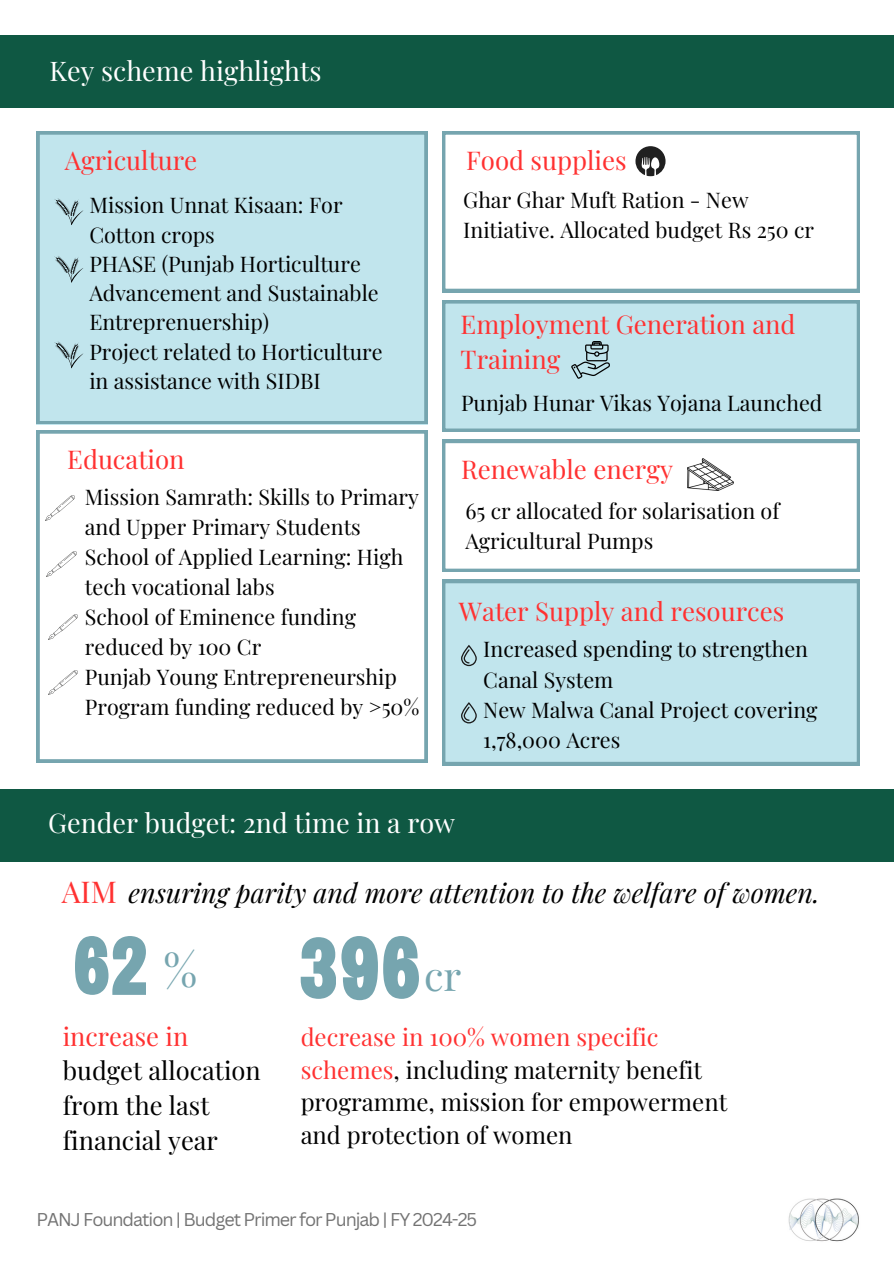
<style>
.page{position:relative;width:894px;height:1264px;background:#fff}
.page>*{position:absolute;margin:0;border:0;box-sizing:border-box;transform-origin:0 0}
.t1{font:45.75px "Playfair Display";color:#76a5af}
.t2{font:40.05px "Playfair Display";color:#76a5af}
.t3{font:30px "Playfair Display";color:#ff3131}
.t4{font:italic 27px "Playfair Display";color:#000}
.t5{font:27px "Playfair Display";color:#fff}
.t6{font:25.8px/35.4px "Playfair Display";color:#ff3131}
.t7{font:25.5px/34.8px "Playfair Display";color:#000}
.t8{font:24px/32.7px "Playfair Display";color:#000}
.t9{font:21.45px/30.2px "Playfair Display";color:#000}
.t10{font:18px "Canva Sans";letter-spacing:-.055em;color:#737373}
.s1{color:#ff3131}
</style>
<div class="page">
<div style="left:0;top:35px;width:893px;height:73px;background:#0f5843"></div>
<img style="left:788px;top:1198px;width:71px;height:44px">
<div style="left:0;top:788px;width:893px;height:73px;background:#0f5843"></div>
<svg style="left:75px;top:936px;width:71px;height:58px"></svg>
<svg style="left:300px;top:936px;width:118px;height:64px"></svg>
<div style="left:36px;top:131px;width:391px;height:293px;background:#c1e5ed"></div>
<svg style="left:442px;top:131px;width:417px;height:161px"></svg>
<svg style="left:442px;top:300px;width:417px;height:132px;background:#bbe0e8"></svg>
<svg style="left:36px;top:430px;width:391px;height:332px"></svg>
<svg style="left:442px;top:440px;width:417px;height:131px"></svg>
<div style="left:442px;top:580px;width:417px;height:185px;background:#c1e5ed"></div>
<svg style="left:54px;top:256px;width:29px;height:27px"></svg>
<svg style="left:54px;top:341px;width:29px;height:27px"></svg>
<svg style="left:54px;top:198px;width:29px;height:27px"></svg>
<img style="left:45px;top:496px;width:29px;height:24px">
<img style="left:47px;top:551px;width:29px;height:25px">
<img style="left:48px;top:614px;width:29px;height:25px">
<img style="left:48px;top:670px;width:29px;height:24px">
<svg style="left:635px;top:146px;width:30px;height:30px"></svg>
<img style="left:687px;top:459px;width:46px;height:31px">
<img style="left:571px;top:341px;width:38px;height:37px">
<svg style="left:461px;top:644px;width:15px;height:22px"></svg>
<svg style="left:461px;top:702px;width:15px;height:21px"></svg>
<p class="t5" style="left:49px;top:52px;width:274px">Key scheme highlights</p>
<p class="t6" style="left:65px;top:142px;width:134px">Agriculture</p>
<h5 class="t9" style="left:89px;top:190px;width:295px;line-height:29.2px">Mission Unnat Kisaan: For<br>Cotton crops<br>PHASE (Punjab Horticulture<br>Advancement and Sustainable<br>Entreprenuership)<br>Project related to Horticulture in assistance with SIDBI</h5>
<p class="t6" style="left:67px;top:440px;width:119px">Education</p>
<p class="t9" style="left:85px;top:480px;width:336px">Mission Samrath: Skills to Primary and Upper Primary Students<br>School of Applied Learning: High tech vocational labs<br>School of Eminence funding reduced by 100 Cr<br>Punjab Young Entrepreneurship<br>Program funding reduced by &gt;50%</p>
<h4 class="t6" style="left:466px;top:142px;width:162px">Food supplies</h4>
<p class="t9" style="left:463px;top:184px;width:352px">Ghar Ghar Muft Ration - New<br>Initiative. Allocated budget Rs 250 cr</p>
<h5 class="t6" style="left:460px;top:305px;width:336px">Employment Generation and<br>Training</h5>
<h4 class="t9" style="left:461px;top:386px;width:363px">Punjab Hunar Vikas Yojana Launched</h4>
<h5 class="t6" style="left:461px;top:450px;width:213px">Renewable energy</h5>
<h3 class="t9" style="left:465px;top:494px;width:315px">65 cr allocated for solarisation of<br>Agricultural Pumps</h3>
<h2 class="t6" style="left:458px;top:592px;width:327px">Water Supply and resources</h2>
<h3 class="t9" style="left:483px;top:633px;width:336px">Increased spending to strengthen<br>Canal System<br>New Malwa Canal Project covering<br>1,78,000 Acres</h3>
<h5 class="t5" style="left:48px;top:803px;width:408px">Gender budget: 2nd time in a row</h5>
<h4 class="t3" style="left:62px;top:870px;width:57px">AIM</h4>
<p class="t4" style="left:129px;top:873px;width:692px">ensuring parity and more attention to the welfare of women.</p>
<p class="t1" style="left:163px;top:937px;width:35px">%</p>
<p class="t2" style="left:424px;top:948px;width:39px">cr</p>
<h5 class="t7" style="left:63px;top:1017px;width:199px"><span class="s1">increase in </span>budget allocation from the last financial year</h5>
<h4 class="t8" style="left:300px;top:1019px;width:428px"><span class="s1">decrease in 100% women specific schemes</span>, including maternity benefit programme, mission for empowerment and protection of women</h4>
<h3 class="t10" style="left:36px;top:1206px;width:442px">PANJ Foundation | Budget Primer for Punjab | FY 2024-25</h3>
</div>
